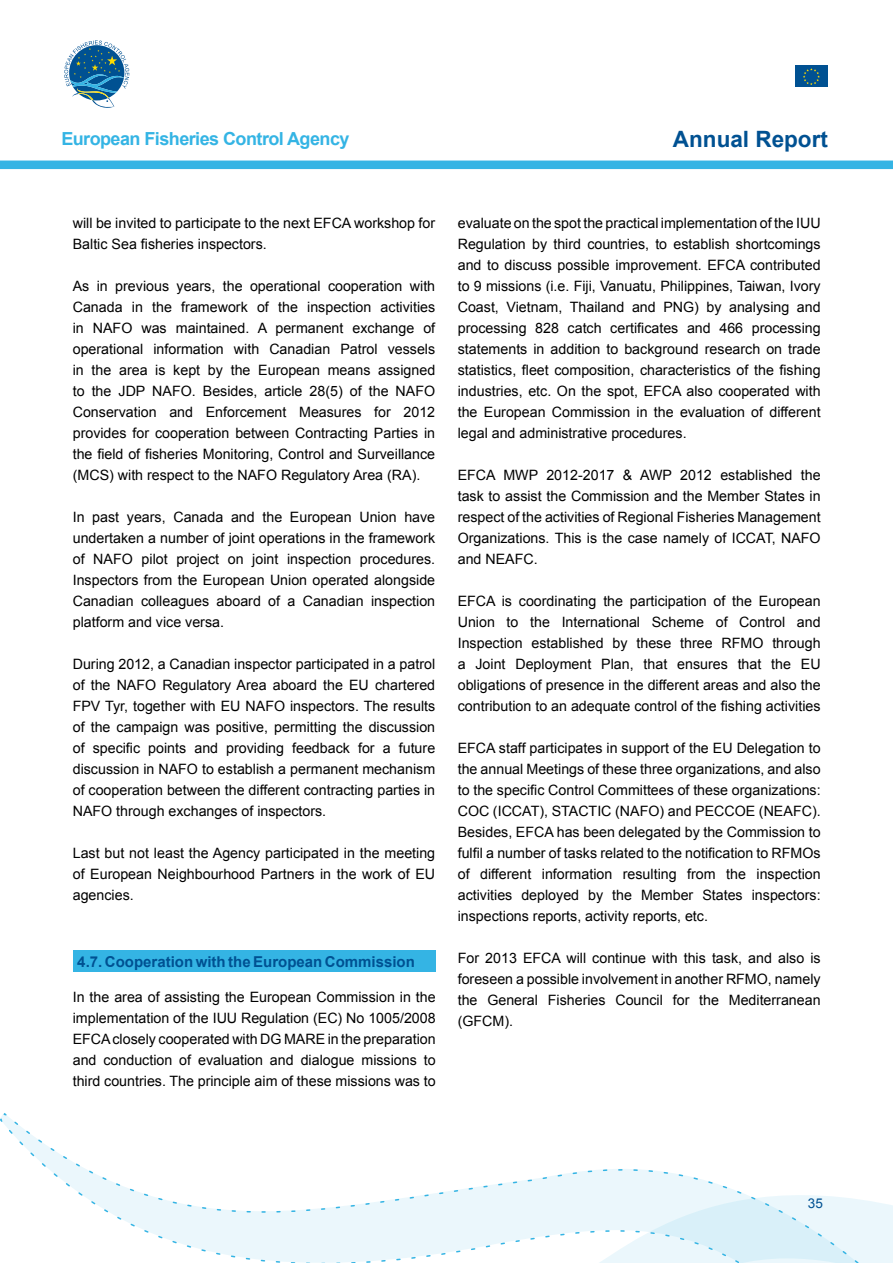
<style>
.page{position:relative;width:893px;height:1263px;background:#fff}
.page>*{position:absolute;margin:0;border:0;box-sizing:border-box;transform-origin:0 0}
.t1{font:700 22.5px "Arial";color:#005192}
.t2{font:700 18px "Arial";letter-spacing:-.03em;color:#34b4e4}
.t3{font:700 15px "Arial";color:#005192}
.t4{font:14.25px/21px "Arial";color:#000;text-align:justify}
.t5{font:13.5px "Arial";color:#005192}
</style>
<div class="page">
<svg style="left:0;top:1113px;width:893px;height:150px"></svg>
<div style="left:0;top:161px;width:893px;height:8px;background:#34b4e4"></div>
<div style="left:795px;top:66px;width:33px;height:21px;background:#005192"></div>
<svg style="left:803px;top:68px;width:17px;height:17px"></svg>
<svg style="left:64px;top:40px;width:65px;height:68px"></svg>
<div style="left:73px;top:950px;width:363px;height:22px;background:#34b4e4"></div>
<p class="t2" style="left:61px;top:127px;width:290px">European Fisheries Control Agency</p>
<h1 class="t1" style="left:673px;top:124px;width:157px">Annual Report</h1>
<p class="t4" style="left:73px;top:213px;width:364px">will be invited to participate to the next EFCA workshop for<br>Baltic Sea fisheries inspectors.</p>
<p class="t4" style="left:73px;top:276px;width:364px">As in previous years, the operational cooperation with Canada in the framework of the inspection activities in NAFO was maintained. A permanent exchange of operational information with Canadian Patrol vessels in the area is kept by the European means assigned to the JDP NAFO. Besides, article 28(5) of the NAFO Conservation and Enforcement Measures for 2012 provides for cooperation between Contracting Parties in the field of fisheries Monitoring, Control and Surveillance (MCS) with respect to the NAFO Regulatory Area (RA).</p>
<p class="t4" style="left:73px;top:507px;width:364px">In past years, Canada and the European Union have undertaken a number of joint operations in the framework of NAFO pilot project on joint inspection procedures.<br>Inspectors from the European Union operated alongside Canadian colleagues aboard of a Canadian inspection platform and vice versa.</p>
<p class="t4" style="left:73px;top:654px;width:364px">During 2012, a Canadian inspector participated in a patrol of the NAFO Regulatory Area aboard the EU chartered FPV Tyr, together with EU NAFO inspectors. The results of the campaign was positive, permitting the discussion of specific points and providing feedback for a future discussion in NAFO to establish a permanent mechanism of cooperation between the different contracting parties in NAFO through exchanges of inspectors.</p>
<p class="t4" style="left:73px;top:843px;width:364px">Last but not least the Agency participated in the meeting of European Neighbourhood Partners in the work of EU agencies.</p>
<p class="t3" style="left:77px;top:951px;width:339px">4.7. Cooperation with the European Commission</p>
<p class="t4" style="left:73px;top:986px;width:364px">In the area of assisting the European Commission in the implementation of the IUU Regulation (EC) No 1005/2008<br>EFCA closely cooperated with DG MARE in the preparation and conduction of evaluation and dialogue missions to third countries. The principle aim of these missions was to</p>
<p class="t4" style="left:458px;top:213px;width:364px">evaluate on the spot the practical implementation of the IUU Regulation by third countries, to establish shortcomings and to discuss possible improvement. EFCA contributed to 9 missions (i.e. Fiji, Vanuatu, Philippines, Taiwan, Ivory Coast, Vietnam, Thailand and PNG) by analysing and processing 828 catch certificates and 466 processing statements in addition to background research on trade statistics, fleet composition, characteristics of the fishing industries, etc. On the spot, EFCA also cooperated with the European Commission in the evaluation of different legal and administrative procedures.</p>
<p class="t4" style="left:458px;top:465px;width:364px">EFCA MWP 2012-2017 &amp; AWP 2012 established the task to assist the Commission and the Member States in respect of the activities of Regional Fisheries Management Organizations. This is the case namely of ICCAT, NAFO and NEAFC.</p>
<p class="t4" style="left:458px;top:591px;width:364px">EFCA is coordinating the participation of the European Union to the International Scheme of Control and Inspection established by these three RFMO through a Joint Deployment Plan, that ensures that the EU obligations of presence in the different areas and also the contribution to an adequate control of the fishing activities</p>
<p class="t4" style="left:458px;top:738px;width:364px">EFCA staff participates in support of the EU Delegation to the annual Meetings of these three organizations, and also to the specific Control Committees of these organizations:<br>COC (ICCAT), STACTIC (NAFO) and PECCOE (NEAFC).<br>Besides, EFCA has been delegated by the Commission to fulfil a number of tasks related to the notification to RFMOs of different information resulting from the inspection activities deployed by the Member States inspectors: inspections reports, activity reports, etc.</p>
<p class="t4" style="left:458px;top:948px;width:364px">For 2013 EFCA will continue with this task, and also is foreseen a possible involvement in another RFMO, namely the General Fisheries Council for the Mediterranean (GFCM).</p>
<p class="t5" style="left:808px;top:1194px;width:17px">35</p>
</div>
